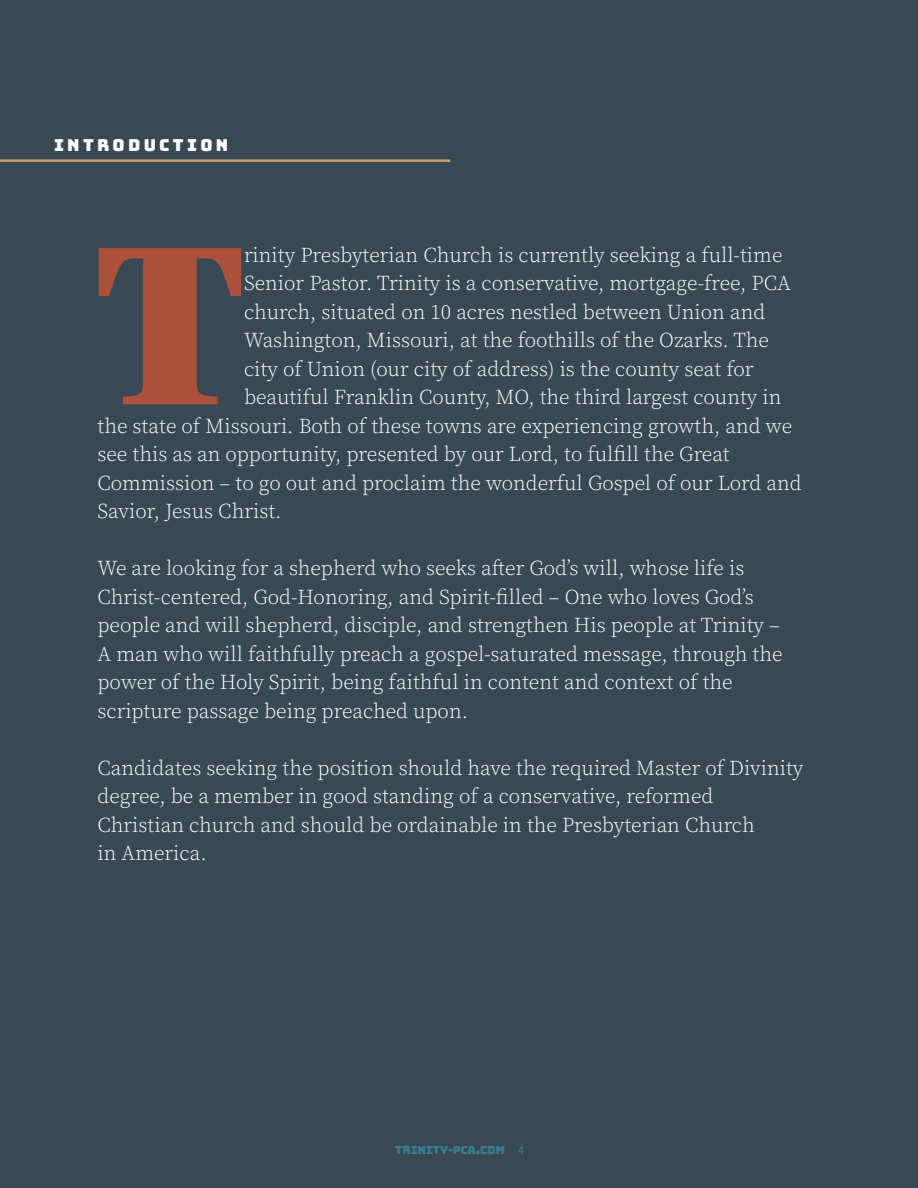
<style>
.page{position:relative;width:918px;height:1188px;background:#394954}
.page>*{position:absolute;margin:0;border:0;box-sizing:border-box;transform-origin:0 0}
.t1{font:240.3px "Utopia Std Black Headline";color:#ad523a}
.t2{font:300 21px/28.5px "Source Serif Pro";color:#fff}
.t3{font:16.5px "Bungee";letter-spacing:.2em;color:#fff}
.t4{font:11.25px "Bungee";color:#377c8f}
.s1{font-family:"Roboto Slab";font-size:10.5px}
</style>
<div class="page">
<hr style="left:0;top:159px;width:450px;height:3px;background:#c59f65">
<p class="t3" style="left:54px;top:136px;width:176px">INTRODUCTION</p>
<h1 class="t1" style="left:96px;top:200px;width:149px">T</h1>
<p class="t2" style="left:244px;top:241px;width:540px">rinity Presbyterian Church is currently seeking a full-time</p>
<p class="t2" style="left:244px;top:269px;width:549px">Senior Pastor. Trinity is a conservative, mortgage-free, PCA</p>
<p class="t2" style="left:244px;top:298px;width:523px">church, situated on 10 acres nestled between Union and</p>
<p class="t2" style="left:244px;top:326px;width:527px">Washington, Missouri, at the foothills of the Ozarks. The</p>
<p class="t2" style="left:244px;top:355px;width:511px">city of Union (our city of address) is the county seat for</p>
<p class="t2" style="left:244px;top:383px;width:539px">beautiful Franklin County, MO, the third largest county in</p>
<p class="t2" style="left:98px;top:412px;width:696px">the state of Missouri. Both of these towns are experiencing growth, and we</p>
<p class="t2" style="left:98px;top:440px;width:634px">see this as an opportunity, presented by our Lord, to fulfill the Great</p>
<p class="t2" style="left:98px;top:469px;width:706px">Commission – to go out and proclaim the wonderful Gospel of our Lord and</p>
<p class="t2" style="left:98px;top:497px;width:186px">Savior, Jesus Christ.</p>
<p class="t2" style="left:98px;top:554px;width:687px">We are looking for a shepherd who seeks after God’s will, whose life is Christ-centered, God-Honoring, and Spirit-filled – One who loves God’s people and will shepherd, disciple, and strengthen His people at Trinity – A man who will faithfully preach a gospel-saturated message, through the power of the Holy Spirit, being faithful in content and context of the scripture passage being preached upon.</p>
<p class="t2" style="left:98px;top:754px;width:707px">Candidates seeking the position should have the required Master of Divinity degree, be a member in good standing of a conservative, reformed Christian church and should be ordainable in the Presbyterian Church<br>in America.</p>
<p class="t4" style="left:395px;top:1144px;width:131px">TRINITY-PCA.COM <span class="s1">4</span></p>
</div>
